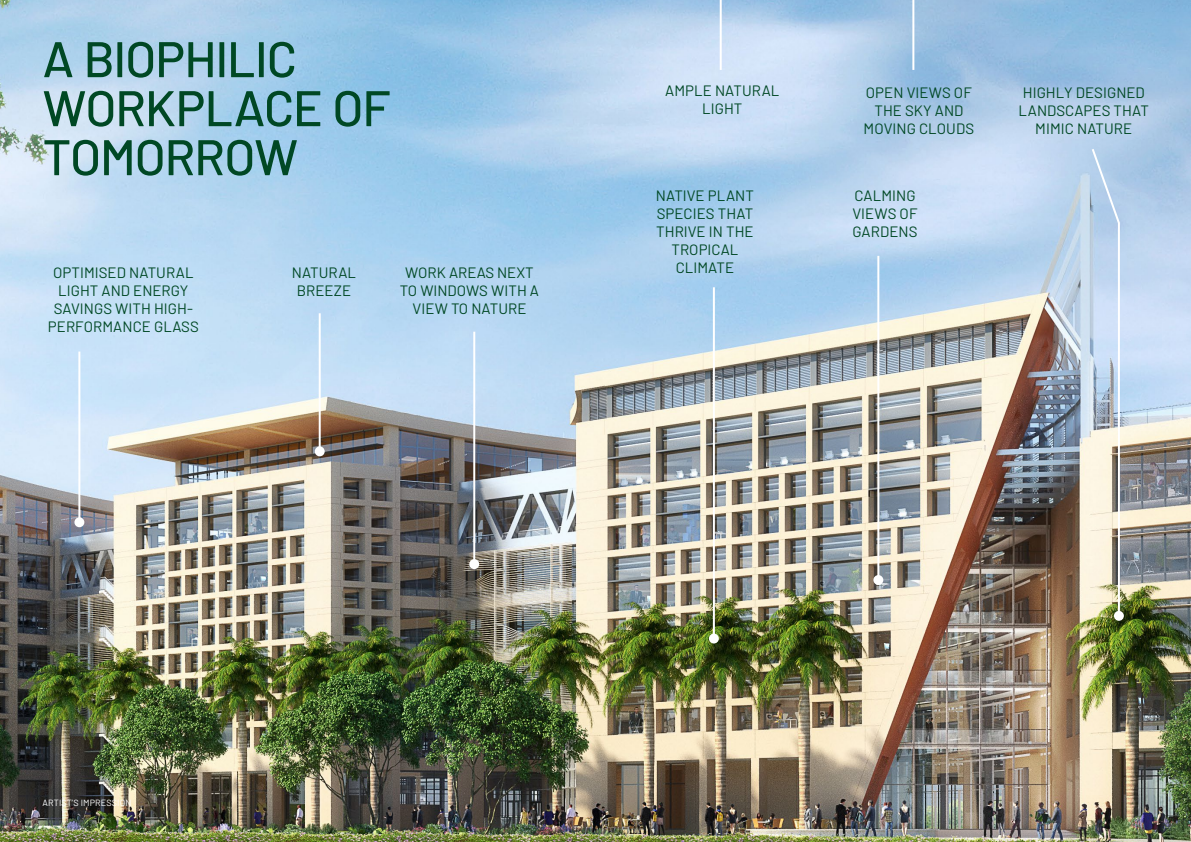
<style>
.page{position:relative;width:1191px;height:842px;background:#fff}
.page>*{position:absolute;margin:0;border:0;box-sizing:border-box;transform-origin:0 0}
.t1{font:500 50px/49px "Barlow";letter-spacing:-.025em;color:#004824}
.t2{font:15px/18px "Barlow";letter-spacing:.005em;color:#004824;text-align:center}
.t3{font:9px "Barlow";letter-spacing:.015em;color:#fff}
</style>
<div class="page">
<img style="left:0;top:0;width:1191px;height:842px">
<hr style="left:78px;top:351px;width:2px;height:170px;background:#fff">
<hr style="left:473px;top:332px;width:2px;height:231px;background:#fff">
<div style="left:74px;top:517px;width:10px;height:10px;background:#fff;border-radius:50%"></div>
<div style="left:469px;top:559px;width:10px;height:10px;background:#fff;border-radius:50%"></div>
<hr style="left:319px;top:313px;width:2px;height:137px;background:#fff">
<div style="left:315px;top:446px;width:10px;height:10px;background:#fff;border-radius:50%"></div>
<hr style="left:877px;top:256px;width:2px;height:323px;background:#fff">
<div style="left:873px;top:575px;width:10px;height:10px;background:#fff;border-radius:50%"></div>
<hr style="left:912px;top:0;width:2px;height:70px;background:#fff">
<hr style="left:719px;top:0;width:2px;height:70px;background:#fff">
<svg style="left:1090px;top:147px;width:30px;height:470px;background:#cad4d9"></svg>
<hr style="left:713px;top:287px;width:2px;height:350px;background:#fff">
<div style="left:1114px;top:611px;width:9px;height:10px;background:#fff;border-radius:50%"></div>
<div style="left:709px;top:634px;width:10px;height:9px;background:#fff;border-radius:50%"></div>
<h1 class="t1" style="left:43px;top:31px;width:349px">A BIOPHILIC<br>WORKPLACE OF<br>TOMORROW</h1>
<p class="t2" style="left:48px;top:262px;width:152px">OPTIMISED NATURAL<br>LIGHT AND ENERGY<br>SAVINGS WITH HIGH-<br>PERFORMANCE GLASS</p>
<p class="t2" style="left:292px;top:262px;width:66px">NATURAL<br>BREEZE</p>
<p class="t2" style="left:400px;top:262px;width:141px">WORK AREAS NEXT<br>TO WINDOWS WITH A<br>VIEW TO NATURE</p>
<p class="t2" style="left:665px;top:80px;width:116px">AMPLE NATURAL<br>LIGHT</p>
<p class="t2" style="left:1018px;top:82px;width:132px">HIGHLY DESIGNED<br>LANDSCAPES THAT<br>MIMIC NATURE</p>
<p class="t2" style="left:863px;top:82px;width:112px">OPEN VIEWS OF<br>THE SKY AND<br>MOVING CLOUDS</p>
<p class="t2" style="left:656px;top:185px;width:100px">NATIVE PLANT<br>SPECIES THAT<br>THRIVE IN THE<br>TROPICAL<br>CLIMATE</p>
<p class="t2" style="left:852px;top:185px;width:67px;text-align:left">CALMING<br>VIEWS OF<br>GARDENS</p>
<p class="t3" style="left:43px;top:796px;width:90px">ARTIST’S IMPRESSION</p>
</div>
